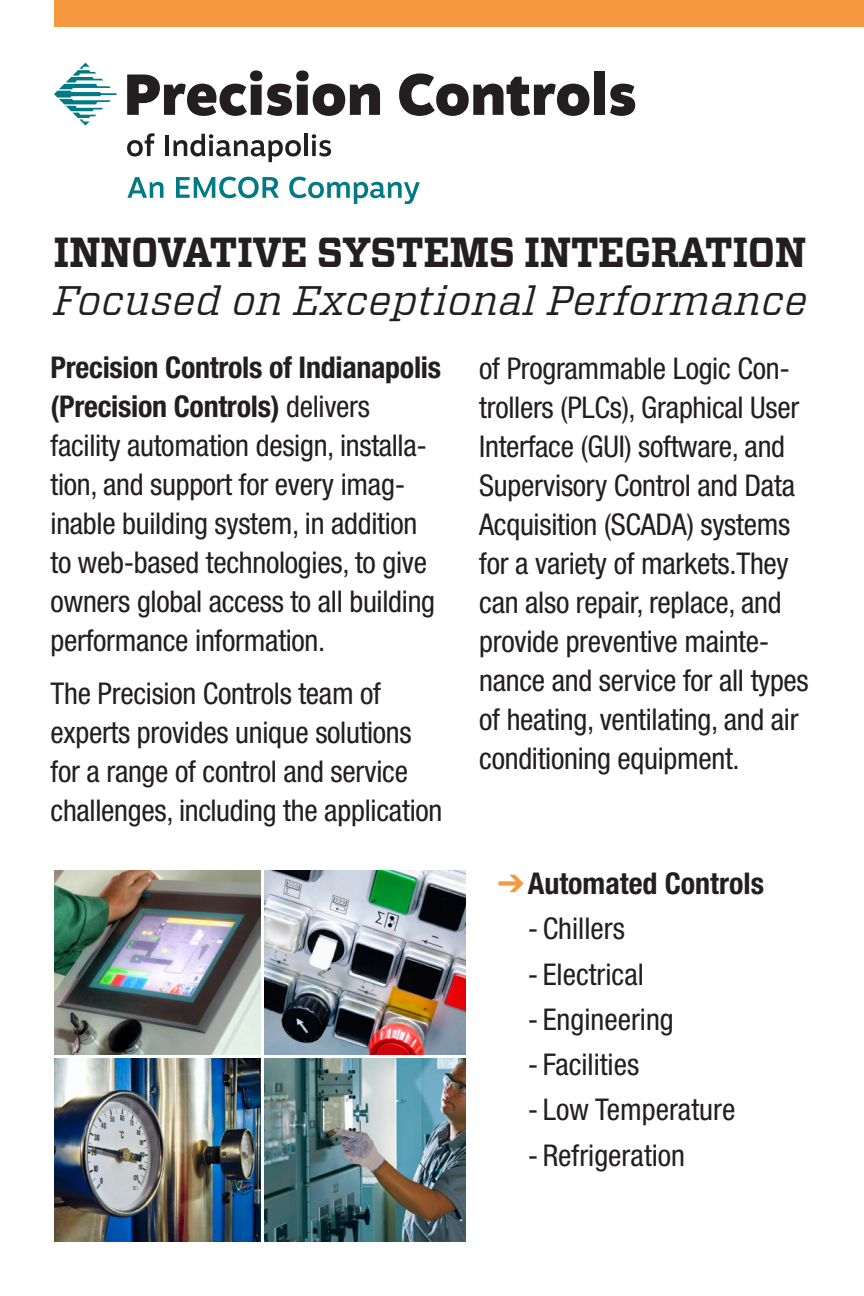
<style>
.page{position:relative;width:864px;height:1296px;background:#fff}
.page>*{position:absolute;margin:0;border:0;box-sizing:border-box;transform-origin:0 0}
.HEADLINE_front_cvr{font:700 42px "Vitesse";letter-spacing:-.015em;color:#231f20;scale:.93 1}
.HEADLINE_front_cvr-2{font:italic 41.4px "Vitesse";letter-spacing:.01em;color:#231f20}
.t1{font:condensed 30px/39px "Helvetica Neue";letter-spacing:-.01em;color:#231f20}
.t2{font:700 condensed 30px "Helvetica Neue";color:#231f20}
.s1{font-weight:700}
.s2{color:#f7983f}
</style>
<div class="page">
<div style="left:54px;top:0;width:810px;height:27px;background:#f7983f"></div>
<svg style="left:127px;top:70px;width:253px;height:46px"></svg>
<svg style="left:399px;top:73px;width:190px;height:43px"></svg>
<div style="left:594px;top:71px;width:11px;height:44px;background:#231f20"></div>
<svg style="left:610px;top:84px;width:25px;height:32px"></svg>
<svg style="left:127px;top:133px;width:28px;height:24px"></svg>
<hr style="left:165px;top:135px;width:4px;height:21px;background:#231f20">
<svg style="left:174px;top:134px;width:127px;height:28px"></svg>
<hr style="left:304px;top:134px;width:4px;height:22px;background:#231f20">
<svg style="left:312px;top:134px;width:19px;height:23px"></svg>
<svg style="left:54px;top:63px;width:63px;height:63px"></svg>
<svg style="left:127px;top:177px;width:36px;height:21px"></svg>
<svg style="left:176px;top:177px;width:103px;height:21px"></svg>
<svg style="left:289px;top:177px;width:131px;height:27px"></svg>
<img style="left:265px;top:1058px;width:201px;height:184px">
<img style="left:54px;top:1058px;width:207px;height:184px">
<img style="left:265px;top:870px;width:201px;height:185px">
<img style="left:54px;top:871px;width:207px;height:184px">
<p class="HEADLINE_front_cvr" style="left:54px;top:224px;width:811px">INNOVATIVE SYSTEMS INTEGRATION</p>
<p class="HEADLINE_front_cvr-2" style="left:54px;top:272px;width:755px">Focused on Exceptional Performance</p>
<p class="t1" style="left:51px;top:348px;width:392px"><span class="s1">Precision Controls of Indianapolis (Precision Controls)</span> delivers facility automation design, installa&shy;tion, and support for every imag&shy;inable building system, in addition to web-based technologies, to give owners global access to all building performance information.</p>
<p class="t1" style="left:51px;top:673px;width:393px">The Precision Controls team of experts provides unique solutions for a range of control and service challenges, including the application</p>
<p class="t1" style="left:479px;top:348px;width:331px">of Programmable Logic Con&shy;trollers (PLCs), Graphical User<br>Interface (GUI) software, and<br>Supervisory Control and Data<br>Acquisition (SCADA) systems for a variety of markets.They can also repair, replace, and provide preventive mainte&shy;nance and service for all types of heating, ventilating, and air conditioning equipment.</p>
<p class="t2" style="left:498px;top:865px;width:268px"><span class="s2">➔</span>Automated Controls</p>
<p class="t1" style="left:528px;top:909px;width:99px">- Chillers</p>
<p class="t1" style="left:528px;top:954px;width:118px">- Electrical</p>
<p class="t1" style="left:528px;top:1000px;width:148px">- Engineering</p>
<p class="t1" style="left:528px;top:1045px;width:113px">- Facilities</p>
<p class="t1" style="left:528px;top:1090px;width:209px">- Low Temperature</p>
<p class="t1" style="left:528px;top:1135px;width:159px">- Refrigeration</p>
</div>
